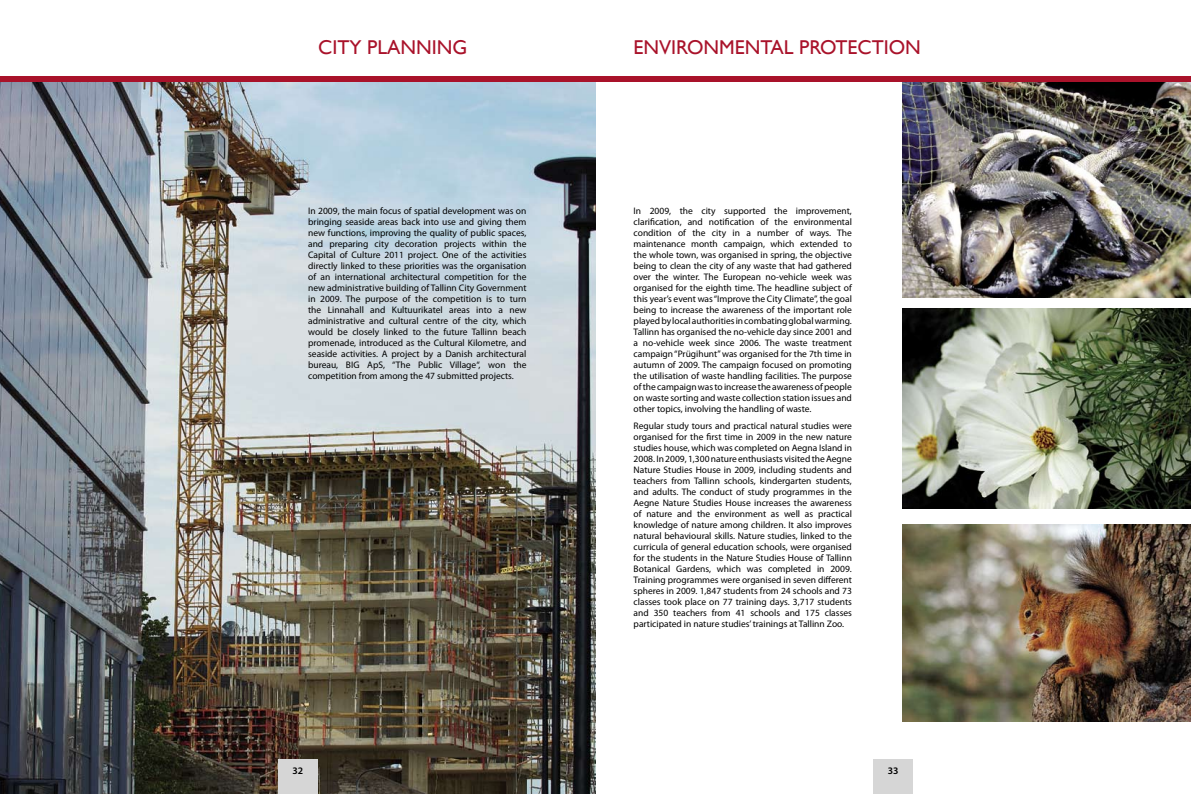
<style>
.page{position:relative;width:1191px;height:794px;background:#fff}
.page>*{position:absolute;margin:0;border:0;box-sizing:border-box;transform-origin:0 0}
.t1{font:20px "Gill Sans";color:#a9122a}
.t2{font:600 10px "Myriad Pro";color:#000}
.t3{font:9.5px/11px "Myriad Pro";color:#000;text-align:justify}
</style>
<div class="page">
<img style="left:902px;top:524px;width:289px;height:197px">
<img style="left:902px;top:82px;width:289px;height:216px">
<img style="left:902px;top:308px;width:289px;height:200px">
<img style="left:0;top:82px;width:595px;height:712px">
<div style="left:0;top:77px;width:595px;height:5px;background:#a9122a"></div>
<div style="left:595px;top:77px;width:596px;height:5px;background:#a9122a"></div>
<div style="left:278px;top:760px;width:40px;height:34px;background:#d6d6d6"></div>
<div style="left:873px;top:760px;width:40px;height:34px;background:#d6d6d6"></div>
<h1 class="t1" style="left:318px;top:35px;width:144px">CITY PLANNING</h1>
<h1 class="t1" style="left:633px;top:35px;width:189px">ENVIRO NMENTAL PROTECT</h1>
<h1 class="t1" style="left:883px;top:35px;width:39px">ION</h1>
<p class="t3" style="left:308px;top:205px;width:220px">In 2009, the main focus of spatial development was on bringing seaside areas back into use and giving them new functions, improving the quality of public spaces, and preparing city decoration projects within the Capital of Culture 2011 project. One of the activities directly linked to these priorities was the organisation of an international architectural competition for the new administrative building of Tallinn City Government in 2009. The purpose of the competition is to turn the Linnahall and Kultuurikatel areas into a new administrative and cultural centre of the city, which would be closely linked to the future Tallinn beach promenade, introduced as the Cultural Kilometre, and seaside activities. A project by a Danish architectural bureau, BIG ApS, “The Public Village“, won the competition from among the 47 submitted projects.</p>
<p class="t3" style="left:633px;top:205px;width:220px">In 2009, the city supported the improvement, clarification, and notification of the environmental condition of the city in a number of ways. The maintenance month campaign, which extended to the whole town, was organised in spring, the objective being to clean the city of any waste that had gathered over the winter. The European no-vehicle week was organised for the eighth time. The headline subject of this year’s event was “Improve the City Climate”, the goal being to increase the awareness of the important role played by local authorities in combating global warming.<br>Tallinn has organised the no-vehicle day since 2001 and a no-vehicle week since 2006. The waste treatment campaign “Prügihunt” was organised for the 7th time in autumn of 2009. The campaign focused on promoting the utilisation of waste handling facilities. The purpose of the campaign was to increase the awareness of people on waste sorting and waste collection station issues and other topics, involving the handling of waste.</p>
<p class="t3" style="left:633px;top:420px;width:220px">Regular study tours and practical natural studies were organised for the first time in 2009 in the new nature studies house, which was completed on Aegna Island in 2008. In 2009, 1,300 nature enthusiasts visited the Aegne Nature Studies House in 2009, including students and teachers from Tallinn schools, kindergarten students, and adults. The conduct of study programmes in the Aegne Nature Studies House increases the awareness of nature and the environment as well as practical knowledge of nature among children. It also improves natural behavioural skills. Nature studies, linked to the curricula of general education schools, were organised for the students in the Nature Studies House of Tallinn Botanical Gardens, which was completed in 2009.<br>Training programmes were organised in seven different spheres in 2009. 1,847 students from 24 schools and 73 classes took place on 77 training days. 3,717 students and 350 teachers from 41 schools and 175 classes participated in nature studies’ trainings at Tallinn Zoo.</p>
<p class="t2" style="left:292px;top:764px;width:12px">32</p>
<p class="t2" style="left:888px;top:764px;width:12px">33</p>
</div>
